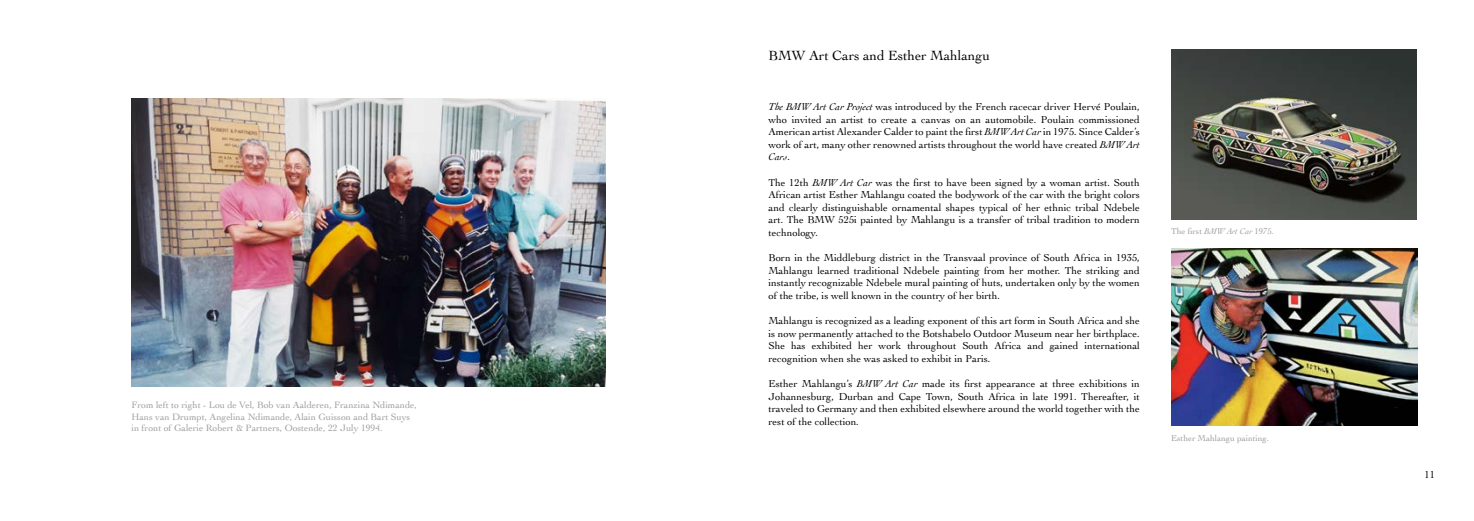
<style>
.page{position:relative;width:1474px;height:521px;background:#fff}
.page>*{position:absolute;margin:0;border:0;box-sizing:border-box;transform-origin:0 0}
.t1{font:14px "Cochin";color:#000}
.t2{font:10.5px/12.6px "Cochin";color:#000;text-align:justify}
.t3{font:9.62px/11.5px "Cochin";color:#9f9c9d}
.t4{font:8.75px "Cochin";color:#9f9c9d}
.s1{font-style:italic}
</style>
<div class="page">
<img style="left:131px;top:99px;width:474px;height:287px">
<img style="left:1171px;top:50px;width:245px;height:170px">
<img style="left:1171px;top:249px;width:246px;height:176px">
<p class="t3" style="left:131px;top:399px;width:287px">From left to right - Lou de Vel, Bob van Aalderen, Franzina Ndimande,<br>Hans van Drumpt, Angelina Ndimande, Alain Guisson and Bart Suys in front of Galerie Robert &amp; Partners, Oostende, 22 July 1994.</p>
<h1 class="t1" style="left:768px;top:46px;width:223px">BMW Art Cars and Esther Mahlangu</h1>
<p class="t2" style="left:768px;top:100px;width:373px"><span class="s1">The BMW Art Car Project</span> was introduced by the French racecar driver Hervé Poulain, who invited an artist to create a canvas on an automobile. Poulain commissioned American artist Alexander Calder to paint the first <span class="s1">BMW Art Car</span> in 1975. Since Calder’s work of art, many other renowned artists throughout the world have created <span class="s1">BMW Art Cars</span>.</p>
<p class="t2" style="left:768px;top:175px;width:373px">The 12th <span class="s1">BMW Art Car</span> was the first to have been signed by a woman artist. South African artist Esther Mahlangu coated the bodywork of the car with the bright colors and clearly distinguishable ornamental shapes typical of her ethnic tribal Ndebele art. The BMW 525i painted by Mahlangu is a transfer of tribal tradition to modern technology.</p>
<p class="t2" style="left:768px;top:251px;width:373px">Born in the Middleburg district in the Transvaal province of South Africa in 1935, Mahlangu learned traditional Ndebele painting from her mother. The striking and instantly recognizable Ndebele mural painting of huts, undertaken only by the women of the tribe, is well known in the country of her birth.</p>
<p class="t2" style="left:768px;top:314px;width:373px">Mahlangu is recognized as a leading exponent of this art form in South Africa and she is now permanently attached to the Botshabelo Outdoor Museum near her birthplace.<br>She has exhibited her work throughout South Africa and gained international recognition when she was asked to exhibit in Paris.</p>
<p class="t2" style="left:768px;top:377px;width:373px">Esther Mahlangu’s <span class="s1">BMW Art Car</span> made its first appearance at three exhibitions in Johannesburg, Durban and Cape Town, South Africa in late 1991. Thereafter, it traveled to Germany and then exhibited elsewhere around the world together with the rest of the collection.</p>
<p class="t4" style="left:1171px;top:225px;width:104px">The first <span class="s1">BMW Art Car</span> 1975.</p>
<p class="t4" style="left:1171px;top:432px;width:99px">Esther Mahlangu painting.</p>
<p class="t2" style="left:1424px;top:467px;width:12px">11</p>
</div>
